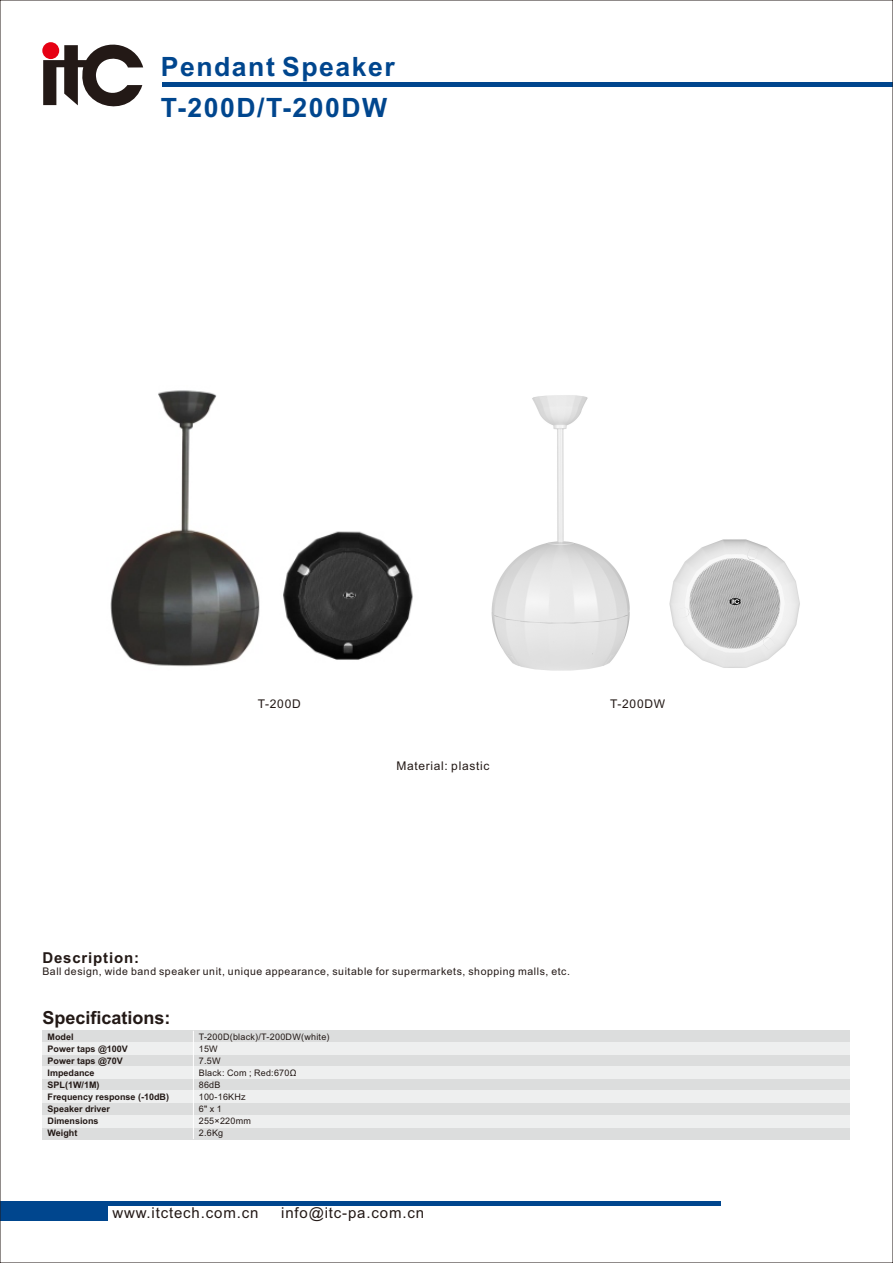
<style>
.page{position:relative;width:893px;height:1263px;background:#fff}
.page>*{position:absolute;margin:0;border:0;box-sizing:border-box;transform-origin:0 0}
.t1{font:700 26.55px/41.1px "Arial";letter-spacing:.055em;color:#00468e}
.t2{font:700 18px "Arial";color:#231916}
.t3{font:15px "Arial";letter-spacing:.055em;color:#231916}
.t4{font:700 15px "Arial";letter-spacing:.055em;color:#231916}
.t5{font:12px "Arial";letter-spacing:.055em;color:#231916}
.t6{font:10.5px "Arial";letter-spacing:.055em;color:#231916}
.t7{font:700 9px/12px "Arial";color:#231916}
.t8{font:9px/12px "Arial";letter-spacing:.03em;color:#231916}
</style>
<div class="page">
<hr style="left:0;top:1202px;width:720px;height:4px;background:#00468e">
<div style="left:0;top:1202px;width:108px;height:18px;background:#00468e"></div>
<hr style="left:163px;top:82px;width:730px;height:4px;background:#00468e">
<svg style="left:43px;top:42px;width:100px;height:65px"></svg>
<div style="left:42px;top:1031px;width:808px;height:12px;background:#dcdddd"></div>
<div style="left:42px;top:1079px;width:808px;height:12px;background:#dcdddd"></div>
<div style="left:42px;top:1055px;width:808px;height:12px;background:#dcdddd"></div>
<div style="left:42px;top:1067px;width:808px;height:12px;background:#eeefef"></div>
<div style="left:42px;top:1043px;width:808px;height:12px;background:#eeefef"></div>
<div style="left:42px;top:1103px;width:808px;height:12px;background:#dcdddd"></div>
<div style="left:42px;top:1091px;width:808px;height:12px;background:#eeefef"></div>
<div style="left:42px;top:1127px;width:808px;height:12px;background:#dcdddd"></div>
<div style="left:42px;top:1115px;width:808px;height:12px;background:#eeefef"></div>
<hr style="left:193px;top:1031px;width:1px;height:108px;background:#fff">
<img style="left:110px;top:390px;width:303px;height:277px">
<img style="left:491px;top:395px;width:309px;height:276px">
<h1 class="t1" style="left:161px;top:48px;width:235px">Pendant Speaker<br>T-200D/T-200DW</h1>
<h3 class="t5" style="left:258px;top:699px;width:44px">T-200D</h3>
<h3 class="t5" style="left:610px;top:699px;width:56px">T-200DW</h3>
<h3 class="t5" style="left:397px;top:761px;width:94px">Material: plastic</h3>
<h3 class="t4" style="left:42px;top:952px;width:98px">Description:</h3>
<p class="t6" style="left:42px;top:968px;width:529px">Ball design, wide band speaker unit, unique appearance, suitable for supermarkets, shopping malls, etc.</p>
<h2 class="t2" style="left:42px;top:1011px;width:130px">Specifications:</h2>
<p class="t7" style="left:48px;top:1032px;width:123px">Model<br>Power taps @100V<br>Power taps @70V<br>Impedance<br>SPL(1W/1M)<br>Frequency response (-10dB)<br>Speaker driver<br>Dimensions<br>Weight</p>
<p class="t8" style="left:199px;top:1032px;width:132px">T-200D(black)/T-200DW(white)<br>15W<br>7.5W<br>Black: Com ; Red:670Ω<br>86dB<br>100-16KHz<br>6" x 1<br>255×220mm<br>2.6Kg</p>
<h3 class="t3" style="left:112px;top:1207px;width:147px">www.itctech.com.cn</h3>
<h3 class="t3" style="left:281px;top:1207px;width:144px">info@itc-pa.com.cn</h3>
</div>
